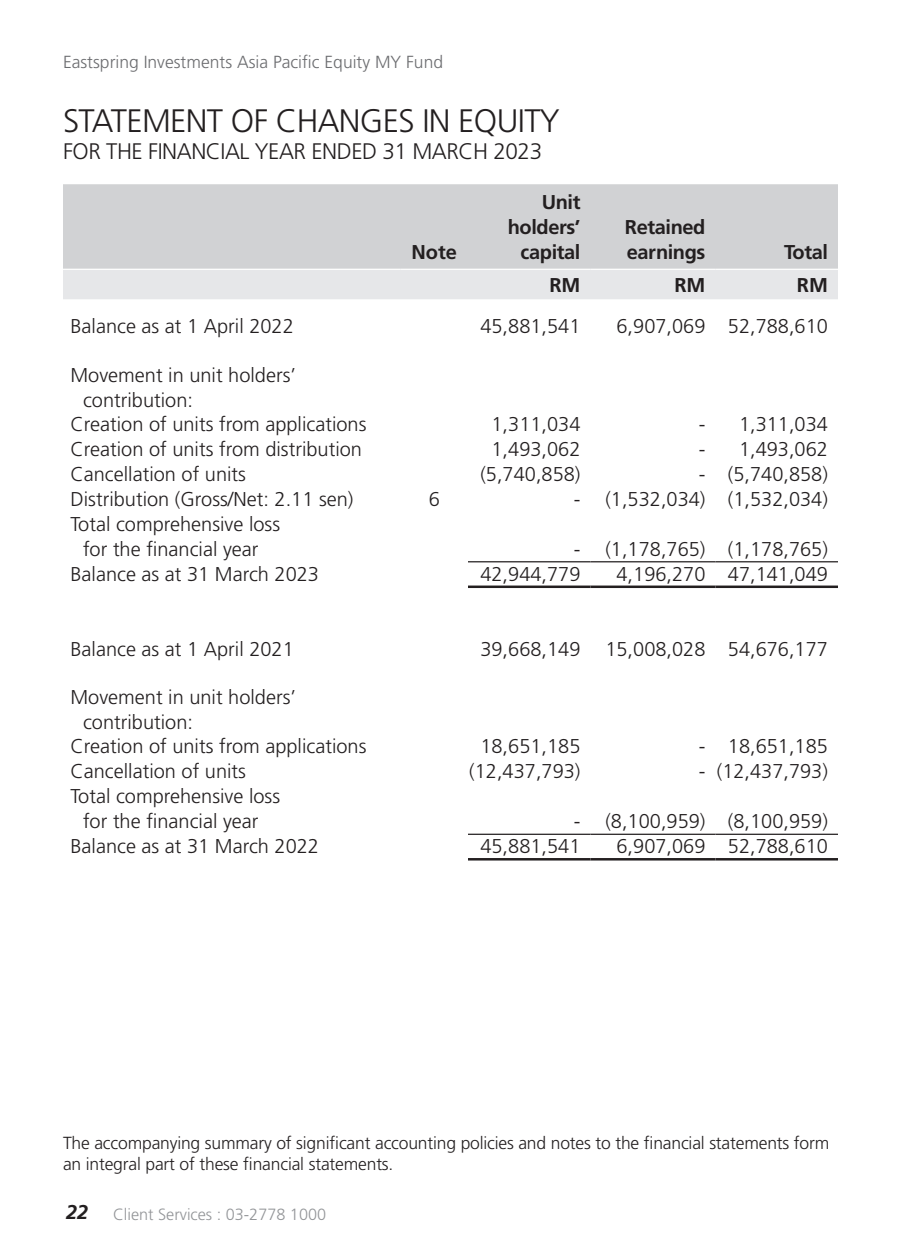
<style>
.page{position:relative;width:900px;height:1260px;background:#fff}
.page>*{position:absolute;margin:0;border:0;box-sizing:border-box;transform-origin:0 0}
.t1{font:300 32.5px "Frutiger LT Std";letter-spacing:-.02em;color:#231f20}
.t2{font:300 22.5px "Frutiger LT Std";letter-spacing:-.02em;color:#231f20}
.t3{font:300 20px/25px "Frutiger LT Std";color:#231f20;text-align:center}
.t4{font:700 20px/25px "Frutiger LT Std";letter-spacing:-.02em;color:#231f20;text-align:right}
.t5{font:300 17.5px/21px "Frutiger LT Std";letter-spacing:-.01em;color:#231f20}
.t6{font:300 17.5px "Frutiger LT Std";color:#6c6d70}
.t7{font:300 16.25px "Frutiger LT Std";color:#939598}
.s1{font-weight:700;font-style:italic;font-size:20px;color:#231f20}
</style>
<div class="page">
<div style="left:63px;top:184px;width:775px;height:85px;background:#d1d2d4"></div>
<div style="left:63px;top:270px;width:775px;height:29px;background:#e6e7e9"></div>
<hr style="left:468px;top:858px;width:122px;height:3px;background:#231f20">
<hr style="left:590px;top:858px;width:125px;height:3px;background:#231f20">
<hr style="left:716px;top:858px;width:122px;height:3px;background:#231f20">
<hr style="left:468px;top:834px;width:122px;height:1px;background:#231f20">
<hr style="left:590px;top:834px;width:125px;height:1px;background:#231f20">
<hr style="left:716px;top:834px;width:122px;height:1px;background:#231f20">
<hr style="left:468px;top:561px;width:122px;height:1px;background:#231f20">
<hr style="left:590px;top:561px;width:125px;height:1px;background:#231f20">
<hr style="left:716px;top:561px;width:122px;height:1px;background:#231f20">
<hr style="left:468px;top:586px;width:122px;height:2px;background:#231f20">
<hr style="left:590px;top:586px;width:125px;height:2px;background:#231f20">
<hr style="left:716px;top:586px;width:122px;height:2px;background:#231f20">
<p class="t6" style="left:63px;top:52px;width:382px">Eastspring Investments Asia Pacific Equity MY Fund</p>
<h1 class="t1" style="left:63px;top:102px;width:498px">STATEMENT OF CHANGES IN EQUITY</h1>
<p class="t2" style="left:63px;top:138px;width:481px">FOR THE FINANCIAL YEAR ENDED 31 MARCH 2023</p>
<p class="t4" style="left:411px;top:240px;width:47px">Note</p>
<p class="t4" style="left:508px;top:190px;width:74px">Unit holders’ capital</p>
<p class="t4" style="left:625px;top:215px;width:82px;text-align:left">Retained earnings</p>
<p class="t4" style="left:784px;top:240px;width:45px">Total</p>
<p class="t4" style="left:549px;top:272px;width:33px">RM</p>
<p class="t4" style="left:674px;top:272px;width:33px">RM</p>
<p class="t4" style="left:797px;top:272px;width:33px">RM</p>
<p class="t3" style="left:71px;top:314px;width:225px">Balance as at 1 April 2022</p>
<p class="t3" style="left:480px;top:314px;width:102px">45,881,541</p>
<p class="t3" style="left:617px;top:314px;width:213px">6,907,069 52,788,610</p>
<p class="t3" style="left:71px;top:363px;width:227px">Movement in unit holders’</p>
<p class="t3" style="left:83px;top:388px;width:112px">contribution:</p>
<p class="t3" style="left:71px;top:411px;width:297px">Creation of units from applications</p>
<p class="t3" style="left:492px;top:411px;width:90px">1,311,034</p>
<p class="t3" style="left:699px;top:411px;width:131px">- 1,311,034</p>
<p class="t3" style="left:71px;top:436px;width:293px">Creation of units from distribution</p>
<p class="t3" style="left:492px;top:436px;width:90px">1,493,062</p>
<p class="t3" style="left:699px;top:436px;width:131px">- 1,493,062</p>
<p class="t3" style="left:71px;top:461px;width:177px">Cancellation of units</p>
<p class="t3" style="left:480px;top:461px;width:102px">(5,740,858)</p>
<p class="t3" style="left:699px;top:461px;width:131px">- (5,740,858)</p>
<p class="t3" style="left:71px;top:486px;width:285px">Distribution (Gross/Net: 2.11 sen)</p>
<p class="t3" style="left:429px;top:486px;width:13px">6</p>
<p class="t3" style="left:574px;top:486px;width:256px">- (1,532,034) (1,532,034)</p>
<p class="t3" style="left:71px;top:511px;width:211px">Total comprehensive loss for the financial year</p>
<p class="t3" style="left:574px;top:536px;width:256px">- (1,178,765) (1,178,765)</p>
<p class="t3" style="left:71px;top:561px;width:250px">Balance as at 31 March 2023</p>
<p class="t3" style="left:480px;top:561px;width:102px">42,944,779</p>
<p class="t3" style="left:617px;top:561px;width:213px">4,196,270 47,141,049</p>
<p class="t3" style="left:71px;top:636px;width:225px">Balance as at 1 April 2021</p>
<p class="t3" style="left:480px;top:636px;width:349px">39,668,149 15,008,028 54,676,177</p>
<p class="t3" style="left:71px;top:685px;width:227px">Movement in unit holders’</p>
<p class="t3" style="left:83px;top:710px;width:112px">contribution:</p>
<p class="t3" style="left:71px;top:734px;width:297px">Creation of units from applications</p>
<p class="t3" style="left:480px;top:734px;width:102px">18,651,185</p>
<p class="t3" style="left:699px;top:734px;width:131px">- 18,651,185</p>
<p class="t3" style="left:71px;top:759px;width:177px">Cancellation of units</p>
<p class="t3" style="left:469px;top:759px;width:113px">(12,437,793)</p>
<p class="t3" style="left:699px;top:759px;width:131px">- (12,437,793)</p>
<p class="t3" style="left:71px;top:784px;width:211px">Total comprehensive loss for the financial year</p>
<p class="t3" style="left:574px;top:809px;width:256px">- (8,100,959) (8,100,959)</p>
<p class="t3" style="left:71px;top:834px;width:250px">Balance as at 31 March 2022</p>
<p class="t3" style="left:480px;top:834px;width:102px">45,881,541</p>
<p class="t3" style="left:617px;top:834px;width:213px">6,907,069 52,788,610</p>
<p class="t5" style="left:63px;top:1133px;width:768px">The accompanying summary of significant accounting policies and notes to the financial statements form an integral part of these financial statements.</p>
<p class="t7" style="left:66px;top:1205px;width:262px"><span class="s1">22</span> Client Services : 03-2778 1000</p>
</div>
